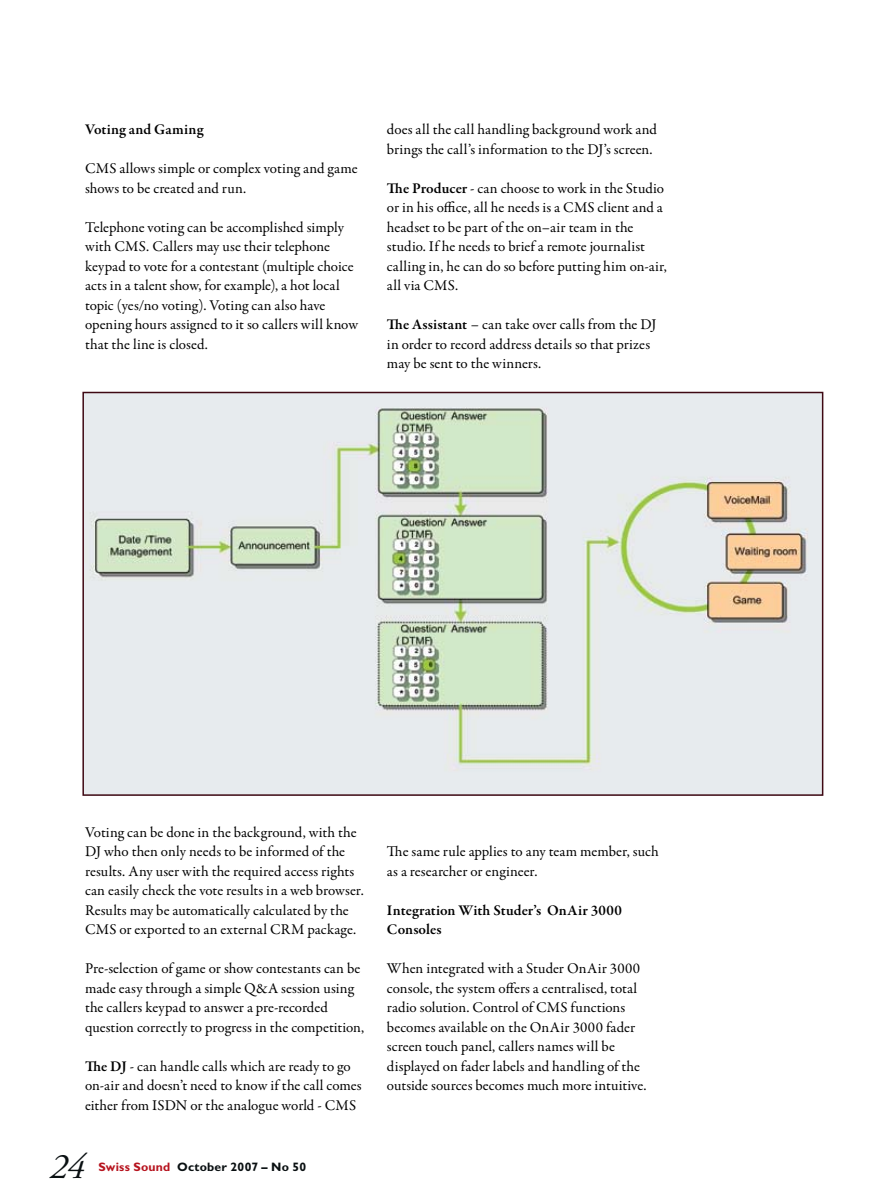
<style>
.page{position:relative;width:893px;height:1191px;background:#fff}
.page>*{position:absolute;margin:0;border:0;box-sizing:border-box;transform-origin:0 0}
.t1{font:italic 36px "Adobe Garamond Pro";color:#0a1012}
.t2{font:15px/19.5px "Garamond Premr Pro";letter-spacing:.005em;color:#000}
.t3{font:600 15px/19.5px "Garamond Premr Pro";letter-spacing:.01em;color:#000}
.t4{font:700 12.3px "Gill Sans";letter-spacing:.02em;color:#0a1012}
.s1{font-weight:600}
.s2{color:#b7141f}
</style>
<div class="page">
<img style="left:85px;top:395px;width:735px;height:398px">
<div style="left:82px;top:392px;width:741px;height:404px;border:2px solid #3f0913"></div>
<p class="t3" style="left:85px;top:120px;width:120px">Voting and Gaming</p>
<p class="t2" style="left:85px;top:159px;width:274px">CMS allows simple or complex voting and game shows to be created and run.</p>
<p class="t2" style="left:85px;top:218px;width:275px">Telephone voting can be accomplished simply with CMS. Callers may use their telephone keypad to vote for a contestant (multiple choice acts in a talent show, for example), a hot local topic (yes/no voting). Voting can also have opening hours assigned to it so callers will know that the line is closed.</p>
<p class="t2" style="left:387px;top:120px;width:272px">does all the call handling background work and brings the call’s information to the DJ’s screen.</p>
<p class="t2" style="left:387px;top:179px;width:282px"><span class="s1">The Producer</span> - can choose to work in the Studio or in his office, all he needs is a CMS client and a headset to be part of the on–air team in the studio. If he needs to brief a remote journalist calling in, he can do so before putting him on-air, all via CMS.</p>
<p class="t2" style="left:387px;top:315px;width:271px"><span class="s1">The Assistant</span> – can take over calls from the DJ in order to record address details so that prizes may be sent to the winners.</p>
<p class="t2" style="left:85px;top:822px;width:280px">Voting can be done in the background, with the DJ who then only needs to be informed of the results. Any user with the required access rights can easily check the vote results in a web browser.<br>Results may be automatically calculated by the CMS or exported to an external CRM package.</p>
<p class="t2" style="left:85px;top:959px;width:281px">Pre-selection of game or show contestants can be made easy through a simple Q&amp;A session using the callers keypad to answer a pre-recorded question correctly to progress in the competition,</p>
<p class="t2" style="left:85px;top:1056px;width:278px"><span class="s1">The DJ</span> - can handle calls which are ready to go on-air and doesn’t need to know if the call comes either from ISDN or the analogue world - CMS</p>
<h1 class="t1" style="left:50px;top:1144px;width:37px">24</h1>
<p class="t4" style="left:98px;top:1159px;width:209px"><span class="s2">Swiss Sound</span> October 2007 – No 50</p>
<p class="t2" style="left:387px;top:842px;width:273px">The same rule applies to any team member, such as a researcher or engineer.</p>
<p class="t3" style="left:387px;top:900px;width:236px">Integration With Studer’s OnAir 3000<br>Consoles</p>
<p class="t2" style="left:387px;top:959px;width:261px">When integrated with a Studer OnAir 3000 console, the system offers a centralised, total radio solution. Control of CMS functions becomes available on the OnAir 3000 fader screen touch panel, callers names will be displayed on fader labels and handling of the outside sources becomes much more intuitive.</p>
</div>
